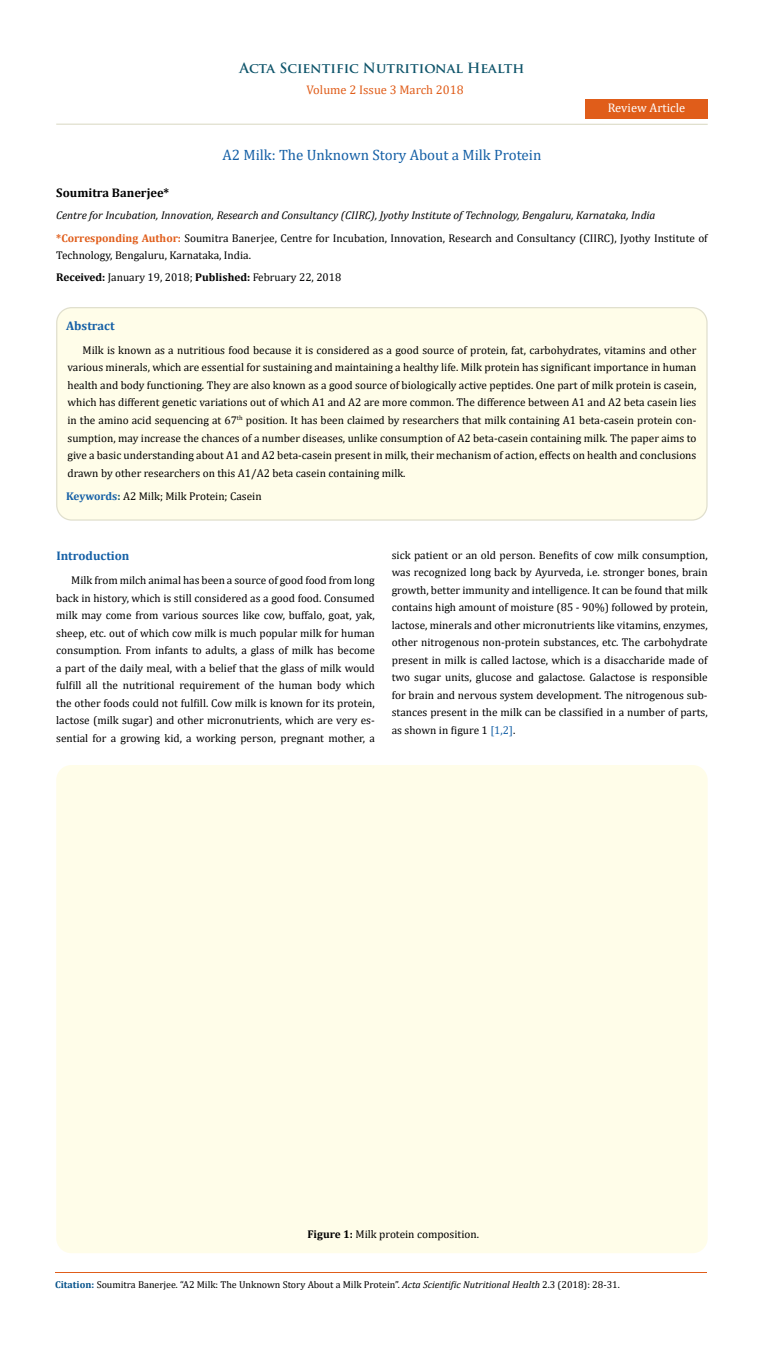
<style>
.page{position:relative;width:764px;height:1352px;background:#fff}
.page>*{position:absolute;margin:0;border:0;box-sizing:border-box;transform-origin:0 0}
.t1{font:15px "Cambria";color:#1560a6}
.t2{font:700 13.75px "Trajan Pro";color:#0e546a}
.t3{font:12.5px "Cambria";color:#e05d1a}
.t4{font:700 12.5px "Cambria";color:#1560a6}
.t5{font:700 12.5px "Cambria";color:#000}
.t6{font:12.5px "Cambria";color:#fff}
.t7{font:11.25px/17.5px "Cambria";color:#000;text-align:justify}
.t8{font:italic 11.25px/22.6px "Cambria";color:#000}
.t9{font:10px "Cambria";color:#000}
.s1{font-weight:700;font-style:normal;color:#e05d1a}
.s2{font-style:normal}
.s3{font-weight:700}
.s4{font-weight:700;color:#1560a6}
.s5{font-weight:700;color:#0e546a}
.s6{color:#1560a6}
.s7{font-weight:700;color:#035089}
.s8{font-style:italic}
</style>
<div class="page">
<div style="left:585px;top:99px;width:122px;height:20px;background:#e05d1a"></div>
<div style="left:56px;top:765px;width:651px;height:487px;background:#fffde9;border-radius:15px"></div>
<hr style="left:55px;top:1272px;width:651px;height:1px;background:#e05d1a">
<hr style="left:56px;top:123px;width:651px;height:2px;background:#e0dfcd">
<div style="left:57px;top:308px;width:650px;height:212px;background:#fffde9;border-radius:15px"></div>
<div style="left:56px;top:307px;width:651px;height:213px;border:1px solid #e0dfcd;border-radius:15px"></div>
<p class="t2" style="left:239px;top:59px;width:287px">Acta Scientific Nutritional Health</p>
<p class="t3" style="left:307px;top:82px;width:158px">Volume 2 Issue 3 March 2018</p>
<h1 class="t1" style="left:222px;top:146px;width:320px">A2 Milk: The Unknown Story About a Milk Protein</h1>
<p class="t6" style="left:608px;top:100px;width:79px">Review Article</p>
<p class="t5" style="left:56px;top:184px;width:115px">Soumitra Banerjee*</p>
<p class="t8" style="left:56px;top:203px;width:653px">Centre for Incubation, Innovation, Research and Consultancy (CIIRC), Jyothy Institute of Technology, Bengaluru, Karnataka, India <span class="s1">*Corresponding Author:</span> <span class="s2">Soumitra Banerjee, Centre for Incubation, Innovation, Research and Consultancy (CIIRC), Jyothy Institute of</span></p>
<p class="t7" style="left:56px;top:244px;width:286px;line-height:21.5px">Technology, Bengaluru, Karnataka, India.<br><span class="s3">Received:</span> January 19, 2018; <span class="s3">Published:</span> February 22, 2018</p>
<p class="t4" style="left:66px;top:316px;width:50px">Abstract</p>
<p class="t7" style="left:67px;top:341px;width:630px;text-indent:15px">Milk is known as a nutritious food because it is considered as a good source of protein, fat, carbohydrates, vitamins and other various minerals, which are essential for sustaining and maintaining a healthy life. Milk protein has significant importance in human health and body functioning. They are also known as a good source of biologically active peptides. One part of milk protein is casein, which has different genetic variations out of which A1 and A2 are more common. The difference between A1 and A2 beta casein lies in the amino acid sequencing at 67<sup>th</sup> position. It has been claimed by researchers that milk containing A1 beta-casein protein con&shy;sumption, may increase the chances of a number diseases, unlike consumption of A2 beta-casein containing milk. The paper aims to give a basic understanding about A1 and A2 beta-casein present in milk, their mechanism of action, effects on health and conclusions drawn by other researchers on this A1/A2 beta casein containing milk.</p>
<p class="t7" style="left:66px;top:487px;width:197px"><span class="s4">Keywords</span><span class="s5">:</span> A2 Milk; Milk Protein; Casein</p>
<p class="t4" style="left:56px;top:546px;width:75px">Introduction</p>
<p class="t7" style="left:56px;top:571px;width:320px;text-indent:15px">Milk from milch animal has been a source of good food from long back in history, which is still considered as a good food. Consumed milk may come from various sources like cow, buffalo, goat, yak, sheep, etc. out of which cow milk is much popular milk for human consumption. From infants to adults, a glass of milk has become a part of the daily meal, with a belief that the glass of milk would fulfill all the nutritional requirement of the human body which the other foods could not fulfill. Cow milk is known for its protein, lactose (milk sugar) and other micronutrients, which are very es&shy;sential for a growing kid, a working person, pregnant mother, a</p>
<p class="t7" style="left:392px;top:546px;width:317px">sick patient or an old person. Benefits of cow milk consumption, was recognized long back by Ayurveda, i.e. stronger bones, brain growth, better immunity and intelligence. It can be found that milk contains high amount of moisture (85 - 90%) followed by protein, lactose, minerals and other micronutrients like vitamins, enzymes, other nitrogenous non-protein substances, etc. The carbohydrate present in milk is called lactose, which is a disaccharide made of two sugar units, glucose and galactose. Galactose is responsible for brain and nervous system development. The nitrogenous sub&shy;stances present in the milk can be classified in a number of parts, as shown in figure 1 <span class="s6">[1,2]</span>.</p>
<p class="t7" style="left:307px;top:1225px;width:173px"><span class="s3">Figure 1:</span> Milk protein composition.</p>
<p class="t9" style="left:55px;top:1278px;width:566px"><span class="s7">Citation:</span> Soumitra Banerjee<span class="s8">.</span> “A2 Milk: The Unknown Story About a Milk Protein”. <span class="s8">Acta Scientific Nutritional Health</span> 2.3 (2018): 28-31.</p>
</div>
